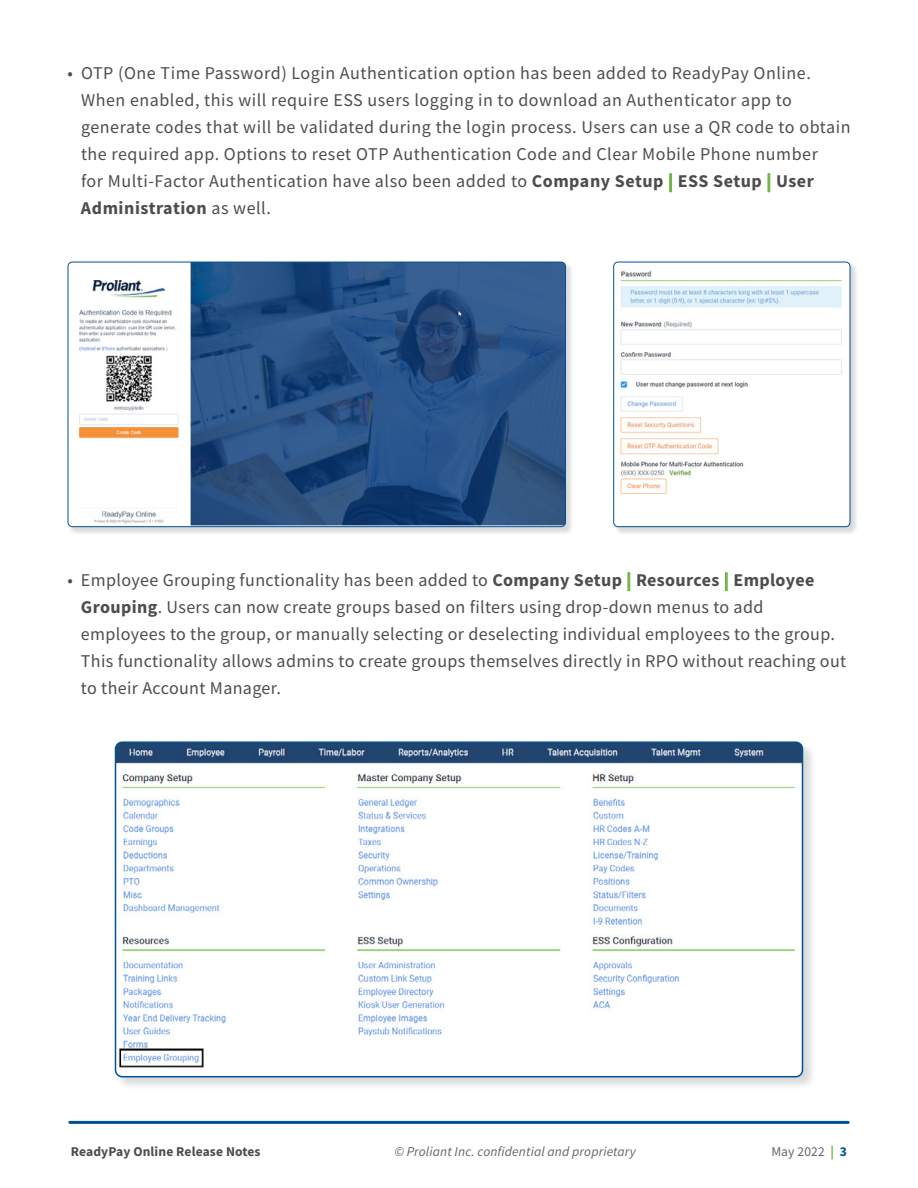
<style>
.page{position:relative;width:918px;height:1188px;background:#fff}
.page>*{position:absolute;margin:0;border:0;box-sizing:border-box;transform-origin:0 0}
.t1{font:18px/27px "Source Sans Pro";letter-spacing:.02em;color:#4d4d4f}
.t2{font:italic 13.5px "Source Sans Pro";letter-spacing:.01em;color:#636466}
.t3{font:700 13.5px "Source Sans Pro";letter-spacing:.01em;color:#4d4d4f}
.t4{font:13.5px "Source Sans Pro";letter-spacing:.01em;color:#636466}
.s1{font-weight:700}
.s2{font-weight:700;color:#6cb33f}
.s3{font-weight:700;color:#005295}
</style>
<div class="page">
<div style="left:68px;top:262px;width:506px;height:274px;background:#000;opacity:.15"></div>
<img style="left:68px;top:262px;width:497px;height:263px">
<div style="left:67px;top:262px;width:499px;height:265px;border:1px solid #005295;border-radius:4px"></div>
<div style="left:114px;top:741px;width:703px;height:350px;background:#000;opacity:.15"></div>
<img style="left:116px;top:742px;width:686px;height:328px">
<div style="left:115px;top:741px;width:688px;height:336px;border:2px solid #005295;border-radius:7px"></div>
<div style="left:614px;top:262px;width:245px;height:274px;background:#000;opacity:.15"></div>
<div style="left:614px;top:262px;width:236px;height:265px;background:#fff;border-radius:4px"></div>
<img style="left:620px;top:271px;width:222px;height:223px">
<div style="left:613px;top:262px;width:238px;height:265px;border:1px solid #005295;border-radius:4px"></div>
<hr style="left:70px;top:1121px;width:778px;height:3px;background:#005295">
<p class="t1" style="left:81px;top:60px;width:771px;text-indent:-13px">• OTP (One Time Password) Login Authentication option has been added to ReadyPay Online.<br>When enabled, this will require ESS users logging in to download an Authenticator app to generate codes that will be validated during the login process. Users can use a QR code to obtain the required app. Options to reset OTP Authentication Code and Clear Mobile Phone number<br>for Multi-Factor Authentication have also been added to <span class="s1">Company Setup</span> <span class="s2">|</span> <span class="s1">ESS Setup</span> <span class="s2">|</span> <span class="s1">User Administration</span> as well.</p>
<p class="t1" style="left:81px;top:567px;width:767px;text-indent:-13px">• Employee Grouping functionality has been added to <span class="s1">Company Setup</span> <span class="s2">|</span> <span class="s1">Resources</span> <span class="s2">|</span> <span class="s1">Employee Grouping</span>. Users can now create groups based on filters using drop-down menus to add employees to the group, or manually selecting or deselecting individual employees to the group.<br>This functionality allows admins to create groups themselves directly in RPO without reaching out to their Account Manager.</p>
<p class="t3" style="left:71px;top:1143px;width:191px">ReadyPay Online Release Notes</p>
<p class="t2" style="left:395px;top:1143px;width:242px">© Proliant Inc. confidential and proprietary</p>
<p class="t4" style="left:771px;top:1143px;width:77px">May 2022 <span class="s2">|</span> <span class="s3">3</span></p>
</div>
